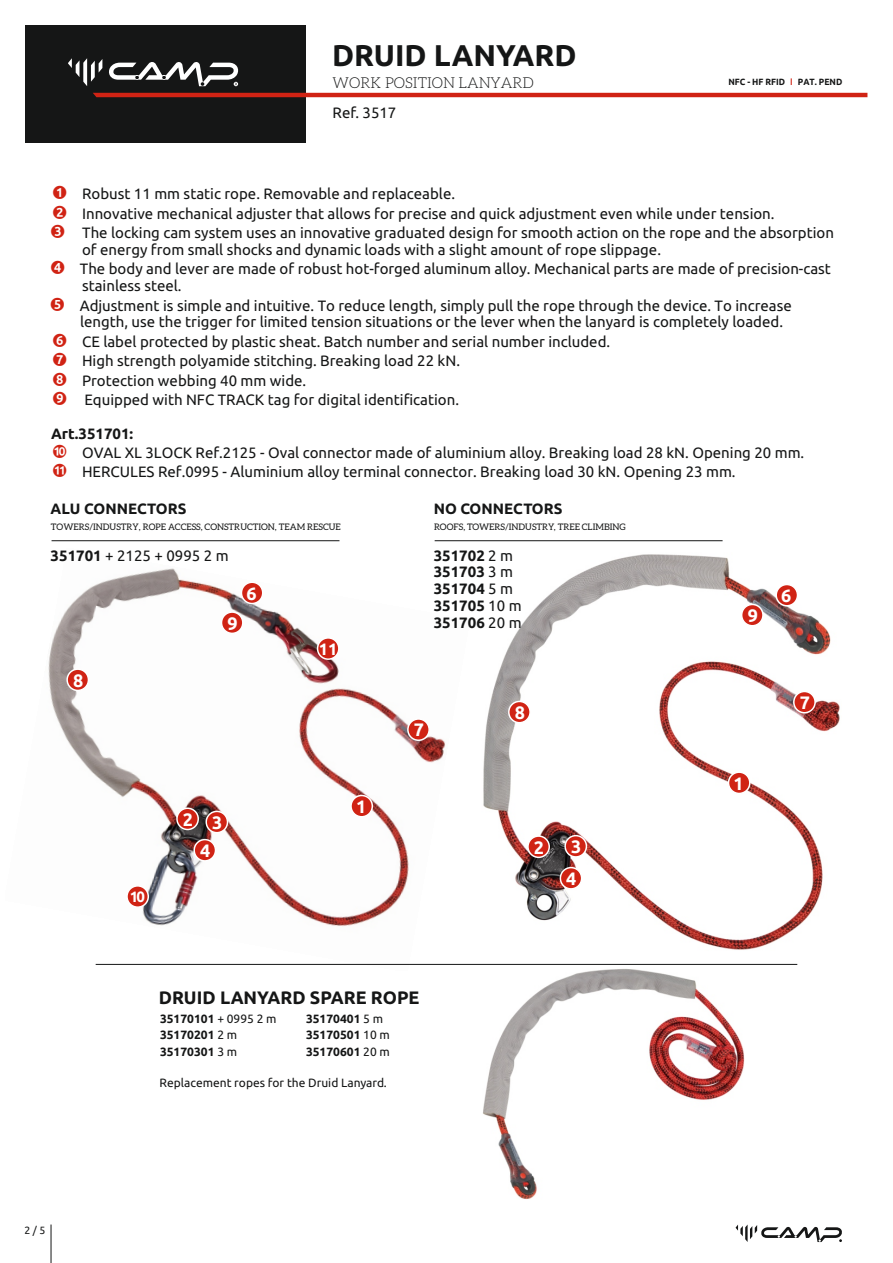
<style>
.page{position:relative;width:893px;height:1263px;background:#fff}
.page>*{position:absolute;margin:0;border:0;box-sizing:border-box;transform-origin:0 0}
.t1{font:700 30px "Ubuntu";color:#151616}
.t2{font:700 18px "Ubuntu";color:#151616}
.t3{font:700 18px/29.8px "Ubuntu";color:#fff;text-align:center}
.t4{font:700 16.5px "Ubuntu";color:#fff}
.t5{font:15px/19.4px "Ubuntu";color:#151616}
.t6{font:700 15px/16.8px "Ubuntu";color:#151616}
.t7{font:300 15px "Aleo";color:#151616}
.t8{font:700 15px "Ubuntu";color:#fff}
.t9{font:700 12px "Ubuntu";color:#151616}
.t10{font:12px "Ubuntu";color:#151616}
.t11{font:10.5px "Ubuntu";color:#151616}
.t12{font:9px "Aleo";color:#151616}
.t13{font:700 9px "Ubuntu";color:#151616;scale:.95 1}
.s1{font-family:"Ubuntu circulate";color:#d02314}
.s2{font-weight:700}
.s3{font-weight:400}
</style>
<div class="page">
<img style="left:48px;top:568px;width:422px;height:397px">
<img style="left:483px;top:554px;width:357px;height:396px">
<hr style="left:435px;top:540px;width:288px;height:1px;background:#151616">
<hr style="left:52px;top:540px;width:287px;height:1px;background:#151616">
<hr style="left:96px;top:964px;width:701px;height:1px;background:#151616">
<svg style="left:126px;top:884px;width:24px;height:25px"></svg>
<svg style="left:350px;top:794px;width:24px;height:24px"></svg>
<svg style="left:220px;top:611px;width:24px;height:24px"></svg>
<svg style="left:740px;top:603px;width:24px;height:24px"></svg>
<svg style="left:406px;top:717px;width:25px;height:25px"></svg>
<svg style="left:66px;top:668px;width:24px;height:24px"></svg>
<svg style="left:175px;top:807px;width:54px;height:55px"></svg>
<svg style="left:727px;top:771px;width:24px;height:24px"></svg>
<svg style="left:775px;top:583px;width:24px;height:24px"></svg>
<svg style="left:240px;top:581px;width:24px;height:24px"></svg>
<svg style="left:792px;top:690px;width:25px;height:24px"></svg>
<svg style="left:507px;top:700px;width:25px;height:24px"></svg>
<svg style="left:316px;top:636px;width:24px;height:25px"></svg>
<svg style="left:526px;top:834px;width:25px;height:25px"></svg>
<svg style="left:564px;top:834px;width:24px;height:24px"></svg>
<svg style="left:559px;top:866px;width:24px;height:24px"></svg>
<div style="left:26px;top:26px;width:280px;height:117px;background:#151616"></div>
<hr style="left:93px;top:93px;width:774px;height:4px;background:#d02314">
<svg style="left:68px;top:58px;width:171px;height:28px"></svg>
<img style="left:483px;top:969px;width:261px;height:230px">
<svg style="left:736px;top:1224px;width:106px;height:18px"></svg>
<hr style="left:51px;top:1224px;width:1px;height:39px;background:#151616">
<h1 class="t1" style="left:332px;top:42px;width:246px">DRUID LANYARD</h1>
<p class="t7" style="left:333px;top:76px;width:203px">WORK POSITION LANYARD</p>
<p class="t13" style="left:728px;top:78px;width:61px">NFC - HF RFID</p>
<p class="t13" style="left:798px;top:78px;width:48px">PAT. PEND</p>
<p class="t5" style="left:333px;top:104px;width:65px">Ref. 3517</p>
<p class="t5" style="left:53px;top:185px;width:403px"><span class="s1">1</span> Robust 11 mm static rope. Removable and replaceable.</p>
<p class="t5" style="left:51px;top:205px;width:784px"><span class="s1">2</span> Innovative mechanical adjuster that allows for precise and quick adjustment even while under tension.<br><span class="s1">3</span> The locking cam system uses an innovative graduated design for smooth action on the rope and the absorption</p>
<p class="t5" style="left:51px;top:241px;width:781px;text-indent:31px">of energy from small shocks and dynamic loads with a slight amount of rope slippage.<br><span class="s1">4</span> The body and lever are made of robust hot-forged aluminum alloy. Mechanical parts are made of precision-cast</p>
<p class="t5" style="left:51px;top:277px;width:742px;text-indent:31px">stainless steel.<br><span class="s1">5</span> Adjustment is simple and intuitive. To reduce length, simply pull the rope through the device. To increase</p>
<p class="t5" style="left:80px;top:313px;width:704px">length, use the trigger for limited tension situations or the lever when the lanyard is completely loaded.</p>
<p class="t5" style="left:53px;top:352px;width:408px"><span class="s1">7</span> High strength polyamide stitching. Breaking load 22 kN.</p>
<p class="t5" style="left:53px;top:333px;width:558px"><span class="s1">6</span> CE label protected by plastic sheat. Batch number and serial number included.</p>
<p class="t5" style="left:53px;top:372px;width:255px"><span class="s1">8</span> Protection webbing 40 mm wide.</p>
<p class="t5" style="left:53px;top:391px;width:407px"><span class="s1">9</span> Equipped with NFC TRACK tag for digital identification.</p>
<p class="t5" style="left:51px;top:425px;width:755px"><span class="s2">Art.351701:<br></span><span class="s1">0</span> OVAL XL 3LOCK Ref.2125 - Oval connector made of aluminium alloy. Breaking load 28 kN. Opening 20 mm. <span class="s1">q</span> HERCULES Ref.0995 - Aluminium alloy terminal connector. Breaking load 30 kN. Opening 23 mm.</p>
<p class="t6" style="left:51px;top:501px;width:137px">ALU CONNECTORS</p>
<p class="t12" style="left:51px;top:523px;width:291px">TOWERS/INDUSTRY, ROPE ACCESS, CONSTRUCTION, TEAM RESCUE</p>
<p class="t5" style="left:51px;top:546px;width:179px"><span class="s2">351701</span> + 2125 + 0995 2 m</p>
<p class="t6" style="left:434px;top:501px;width:130px">NO CONNECTORS</p>
<p class="t12" style="left:434px;top:523px;width:193px">ROOFS, TOWERS/INDUSTRY, TREE CLIMBING</p>
<p class="t6" style="left:434px;top:548px;width:89px">351702 <span class="s3">2 m<br></span>351703 <span class="s3">3 m<br></span>351704 <span class="s3">5 m<br></span>351705 <span class="s3">10 m<br></span>351706 <span class="s3">20 m</span></p>
<p class="t3" style="left:247px;top:579px;width:12px">6</p>
<p class="t3" style="left:781px;top:582px;width:12px">6</p>
<p class="t3" style="left:748px;top:602px;width:12px">9</p>
<p class="t3" style="left:228px;top:609px;width:12px">9</p>
<p class="t3" style="left:73px;top:666px;width:12px">8</p>
<p class="t8" style="left:130px;top:890px;width:17px">10</p>
<p class="t3" style="left:183px;top:807px;width:41px">2 3<br>4</p>
<p class="t4" style="left:319px;top:642px;width:20px">11</p>
<p class="t3" style="left:356px;top:793px;width:12px">1</p>
<p class="t3" style="left:414px;top:716px;width:12px">7</p>
<p class="t2" style="left:159px;top:989px;width:262px">DRUID LANYARD SPARE ROPE</p>
<p class="t9" style="left:160px;top:1014px;width:118px">35170101 <span class="s3">+ 0995 2 m</span></p>
<p class="t9" style="left:306px;top:1014px;width:79px">35170401 <span class="s3">5 m</span></p>
<p class="t9" style="left:160px;top:1030px;width:79px">35170201 <span class="s3">2 m</span></p>
<p class="t9" style="left:306px;top:1030px;width:85px">35170501 <span class="s3">10 m</span></p>
<p class="t9" style="left:160px;top:1047px;width:79px">35170301 <span class="s3">3 m</span></p>
<p class="t9" style="left:306px;top:1047px;width:85px">35170601 <span class="s3">20 m</span></p>
<p class="t10" style="left:160px;top:1078px;width:229px">Replacement ropes for the Druid Lanyard.</p>
<p class="t11" style="left:25px;top:1225px;width:22px">2 / 5</p>
<p class="t3" style="left:515px;top:699px;width:12px">8</p>
<p class="t3" style="left:534px;top:833px;width:12px">2</p>
<p class="t3" style="left:566px;top:832px;width:17px;line-height:32px;text-align:left">3<br>4</p>
<p class="t3" style="left:734px;top:769px;width:12px">1</p>
<p class="t3" style="left:800px;top:689px;width:12px">7</p>
</div>
